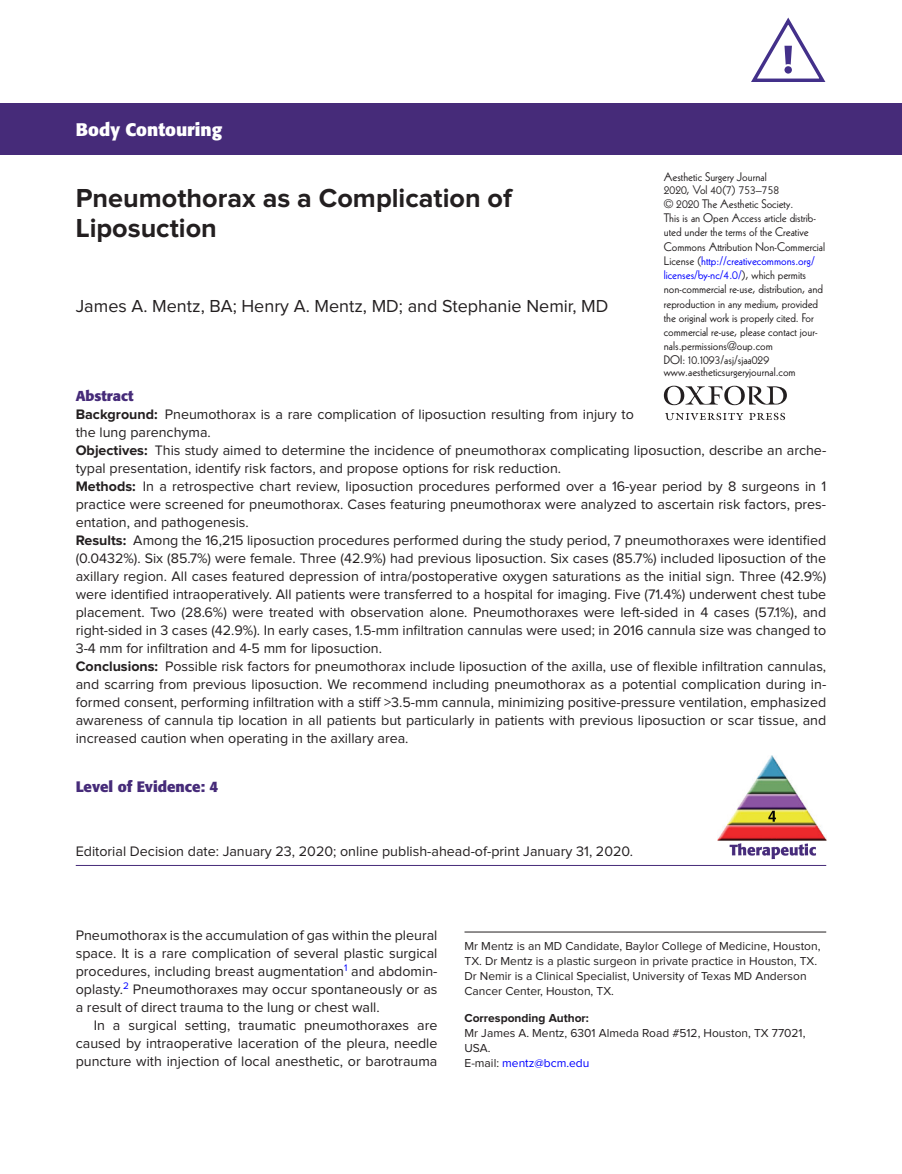
<style>
.page{position:relative;width:902px;height:1174px;background:#fff}
.page>*{position:absolute;margin:0;border:0;box-sizing:border-box;transform-origin:0 0}
.t1{font:700 27px/30px "Proxima Nova";color:#231f20}
.t2{font:18px "Proxima Nova";color:#231f20}
.t3{font:700 18px "Formata";color:#fff}
.t4{font:700 15px "Formata";color:#462b79}
.t5{font:14.25px/18px "Proxima Nova";color:#231f20;text-align:justify}
.t6{font:700 14.25px "Formata";color:#462b79}
.t7{font:12px/14.2px "Kabel LT Std";color:#231f20}
.t8{font:12px/15px "Proxima Nova";color:#231f20}
.t9{font:700 12px "Proxima Nova";color:#231f20}
.s1{color:#00f}
.s2{font-weight:700}
</style>
<div class="page">
<div style="left:0;top:104px;width:901px;height:50px;background:#462b79"></div>
<svg style="left:663px;top:386px;width:123px;height:34px"></svg>
<hr style="left:464px;top:931px;width:362px;height:1px;background:#231f20">
<hr style="left:76px;top:865px;width:750px;height:1px;background:#462b79">
<img style="left:717px;top:756px;width:109px;height:103px">
<svg style="left:751px;top:18px;width:74px;height:64px"></svg>
<p class="t3" style="left:76px;top:118px;width:148px">Body Contouring</p>
<h1 class="t1" style="left:76px;top:184px;width:437px">Pneumothorax as a Complication of<br>Liposuction</h1>
<p class="t2" style="left:76px;top:298px;width:534px">James A. Mentz, BA; Henry A. Mentz, MD; and Stephanie Nemir, MD</p>
<p class="t7" style="left:663px;top:171px;width:117px;line-height:12.8px">Aesthetic Surgery Journal<br>2020, Vol 40(7) 753–758</p>
<p class="t7" style="left:663px;top:197px;width:163px">© 2020 The Aesthetic Society.<br>This is an Open Access article distrib&shy;uted under the terms of the Creative Commons Attribution Non-Commercial License (<span class="s1">http://creativecommons.org/ licenses/by-nc/4.0/</span>), which permits non-commercial re-use, distribution, and reproduction in any medium, provided the original work is properly cited. For commercial re-use, please contact jour&shy;nals.permissions@oup.com</p>
<p class="t7" style="left:663px;top:353px;width:133px;line-height:12.8px">DOI: 10.1093/asj/sjaa029 www.aestheticsurgeryjournal.com</p>
<p class="t6" style="left:76px;top:387px;width:59px">Abstract</p>
<p class="t5" style="left:76px;top:406px;width:752px;text-align:left"><span class="s2">Background:</span> Pneumothorax is a rare complication of liposuction resulting from injury to<br>the lung parenchyma.<br><span class="s2">Objectives:</span> This study aimed to determine the incidence of pneumothorax complicating liposuction, describe an arche&shy;typal presentation, identify risk factors, and propose options for risk reduction.<br><span class="s2">Methods:</span> In a retrospective chart review, liposuction procedures performed over a 16-year period by 8 surgeons in 1 practice were screened for pneumothorax. Cases featuring pneumothorax were analyzed to ascertain risk factors, pres&shy;entation, and pathogenesis.<br><span class="s2">Results:</span> Among the 16,215 liposuction procedures performed during the study period, 7 pneumothoraxes were identified (0.0432%). Six (85.7%) were female. Three (42.9%) had previous liposuction. Six cases (85.7%) included liposuction of the axillary region. All cases featured depression of intra/postoperative oxygen saturations as the initial sign. Three (42.9%) were identified intraoperatively. All patients were transferred to a hospital for imaging. Five (71.4%) underwent chest tube placement. Two (28.6%) were treated with observation alone. Pneumothoraxes were left-sided in 4 cases (57.1%), and right-sided in 3 cases (42.9%). In early cases, 1.5-mm infiltration cannulas were used; in 2016 cannula size was changed to 3-4 mm for infiltration and 4-5 mm for liposuction.<br><span class="s2">Conclusions:</span> Possible risk factors for pneumothorax include liposuction of the axilla, use of flexible infiltration cannulas, and scarring from previous liposuction. We recommend including pneumothorax as a potential complication during in&shy;formed consent, performing infiltration with a stiff &gt;3.5-mm cannula, minimizing positive-pressure ventilation, emphasized awareness of cannula tip location in all patients but particularly in patients with previous liposuction or scar tissue, and increased caution when operating in the axillary area.</p>
<p class="t4" style="left:76px;top:777px;width:144px">Level of Evidence: 4</p>
<p class="t5" style="left:76px;top:843px;width:558px">Editorial Decision date: January 23, 2020; online publish-ahead-of-print January 31, 2020.</p>
<p class="t5" style="left:76px;top:927px;width:363px">Pneumothorax is the accumulation of gas within the pleural space. It is a rare complication of several plastic surgical procedures, including breast augmentation<sup>1</sup> and abdomin&shy;oplasty.<sup>2</sup> Pneumothoraxes may occur spontaneously or as a result of direct trauma to the lung or chest wall.</p>
<p class="t5" style="left:76px;top:1017px;width:363px;text-indent:18px">In a surgical setting, traumatic pneumothoraxes are caused by intraoperative laceration of the pleura, needle puncture with injection of local anesthetic, or barotrauma</p>
<p class="t8" style="left:464px;top:939px;width:357px">Mr Mentz is an MD Candidate, Baylor College of Medicine, Houston, TX. Dr Mentz is a plastic surgeon in private practice in Houston, TX.<br>Dr Nemir is a Clinical Specialist, University of Texas MD Anderson Cancer Center, Houston, TX.</p>
<p class="t9" style="left:464px;top:1013px;width:126px">Corresponding Author:</p>
<p class="t8" style="left:464px;top:1026px;width:342px">Mr James A. Mentz, 6301 Almeda Road #512, Houston, TX 77021,<br>USA.<br>E-mail: <span class="s1">mentz@bcm.edu</span></p>
</div>
